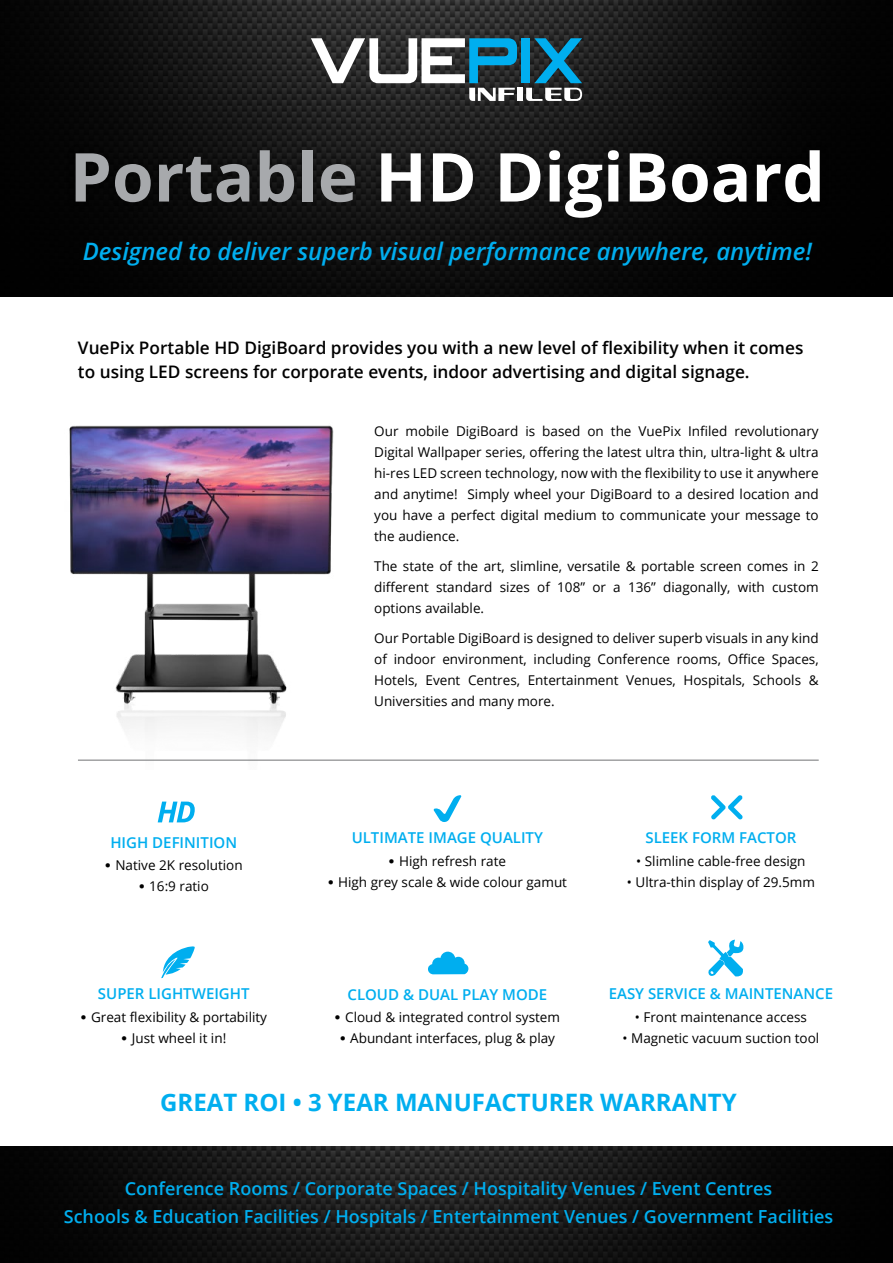
<style>
.page{position:relative;width:893px;height:1263px;background:#fff}
.page>*{position:absolute;margin:0;border:0;box-sizing:border-box;transform-origin:0 0}
.t1{font:700 67.5px "Open Sans";color:#fff}
.t2{font:italic 600 24px "Open Sans";color:#00aeef}
.t3{font:700 24px "Open Sans";color:#00aeef}
.t4{font:600 18px/28.5px "Open Sans";color:#00aeef;text-align:center}
.t5{font:600 17.25px/24px "Open Sans";color:#000}
.t6{font:600 15px "Open Sans";color:#00aeef}
.t7{font:13.5px/21px "Open Sans";color:#000;text-align:justify}
.s1{color:#a7a9ac}
.s2{font-family:"Signa";font-weight:300}
</style>
<div class="page">
<img style="left:0;top:1146px;width:893px;height:117px">
<img style="left:0;top:0;width:893px;height:296px">
<div style="left:66px;top:141px;width:764px;height:87px;background:#000;opacity:.3"></div>
<div style="left:521px;top:38px;width:9px;height:45px;background:#00aeef"></div>
<svg style="left:311px;top:38px;width:206px;height:63px"></svg>
<div style="left:517px;top:88px;width:6px;height:13px;background:#fff"></div>
<svg style="left:526px;top:38px;width:56px;height:63px;background:#2f667b"></svg>
<img style="left:69px;top:425px;width:278px;height:335px">
<svg style="left:158px;top:801px;width:37px;height:21px"></svg>
<svg style="left:711px;top:795px;width:32px;height:24px"></svg>
<svg style="left:161px;top:946px;width:34px;height:32px"></svg>
<svg style="left:428px;top:951px;width:41px;height:23px"></svg>
<svg style="left:433px;top:795px;width:28px;height:27px"></svg>
<svg style="left:708px;top:940px;width:36px;height:36px"></svg>
<hr style="left:78px;top:760px;width:741px;height:1px;background:#717375">
<h1 class="t1" style="left:70px;top:129px;width:757px"><span class="s1">Portable</span> HD DigiBoard</h1>
<h2 class="t2" style="left:83px;top:235px;width:731px">Designed to deliver superb visual performance anywhere, anytime!</h2>
<p class="t5" style="left:78px;top:335px;width:727px">VuePix Portable HD DigiBoard provides you with a new level of flexibility when it comes to using LED screens for corporate events, indoor advertising and digital signage.</p>
<p class="t6" style="left:110px;top:832px;width:128px">HIGH DEFINITION</p>
<p class="t7" style="left:105px;top:854px;width:139px"><span class="s2">•</span> Native 2K resolution</p>
<p class="t7" style="left:139px;top:875px;width:72px"><span class="s2">•</span> 16:9 ratio</p>
<p class="t6" style="left:98px;top:984px;width:153px">SUPER LIGHTWEIGHT</p>
<p class="t7" style="left:81px;top:1006px;width:188px"><span class="s2">•</span> Great flexibility &amp; portability</p>
<p class="t7" style="left:121px;top:1027px;width:106px"><span class="s2">•</span> Just wheel it in!</p>
<p class="t7" style="left:374px;top:420px;width:446px">Our mobile DigiBoard is based on the VuePix Infiled revolutionary Digital Wallpaper series, offering the latest ultra thin, ultra-light &amp; ultra hi-res LED screen technology, now with the flexibility to use it anywhere and anytime! Simply wheel your DigiBoard to a desired location and you have a perfect digital medium to communicate your message to the audience.</p>
<p class="t7" style="left:374px;top:555px;width:446px">The state of the art, slimline, versatile &amp; portable screen comes in 2 different standard sizes of 108” or a 136” diagonally, with custom options available.</p>
<p class="t7" style="left:374px;top:627px;width:446px">Our Portable DigiBoard is designed to deliver superb visuals in any kind of indoor environment, including Conference rooms, Office Spaces, Hotels, Event Centres, Entertainment Venues, Hospitals, Schools &amp; Universities and many more.</p>
<p class="t6" style="left:352px;top:828px;width:193px">ULTIMATE IMAGE QUALITY</p>
<p class="t7" style="left:389px;top:850px;width:119px"><span class="s2">•</span> High refresh rate</p>
<p class="t7" style="left:328px;top:871px;width:241px"><span class="s2">•</span> High grey scale &amp; wide colour gamut</p>
<p class="t6" style="left:348px;top:984px;width:201px">CLOUD &amp; DUAL PLAY MODE</p>
<p class="t7" style="left:335px;top:1006px;width:227px"><span class="s2">•</span> Cloud &amp; integrated control system</p>
<p class="t7" style="left:340px;top:1027px;width:217px"><span class="s2">•</span> Abundant interfaces, plug &amp; play</p>
<p class="t6" style="left:645px;top:828px;width:153px">SLEEK FORM FACTOR</p>
<p class="t7" style="left:636px;top:850px;width:171px">• Slimline cable-free design</p>
<p class="t7" style="left:627px;top:871px;width:189px">• Ultra-thin display of 29.5mm</p>
<p class="t6" style="left:609px;top:984px;width:226px">EASY SERVICE &amp; MAINTENANCE</p>
<p class="t7" style="left:635px;top:1006px;width:174px">• Front maintenance access</p>
<p class="t7" style="left:623px;top:1027px;width:198px">• Magnetic vacuum suction tool</p>
<h2 class="t3" style="left:160px;top:1085px;width:578px">GREAT ROI • 3 YEAR MANUFACTURER WARRANTY</h2>
<h3 class="t4" style="left:64px;top:1174px;width:771px">Conference Rooms / Corporate Spaces / Hospitality Venues / Event Centres<br>Schools &amp; Education Facilities / Hospitals / Entertainment Venues / Government Facilities</h3>
</div>
